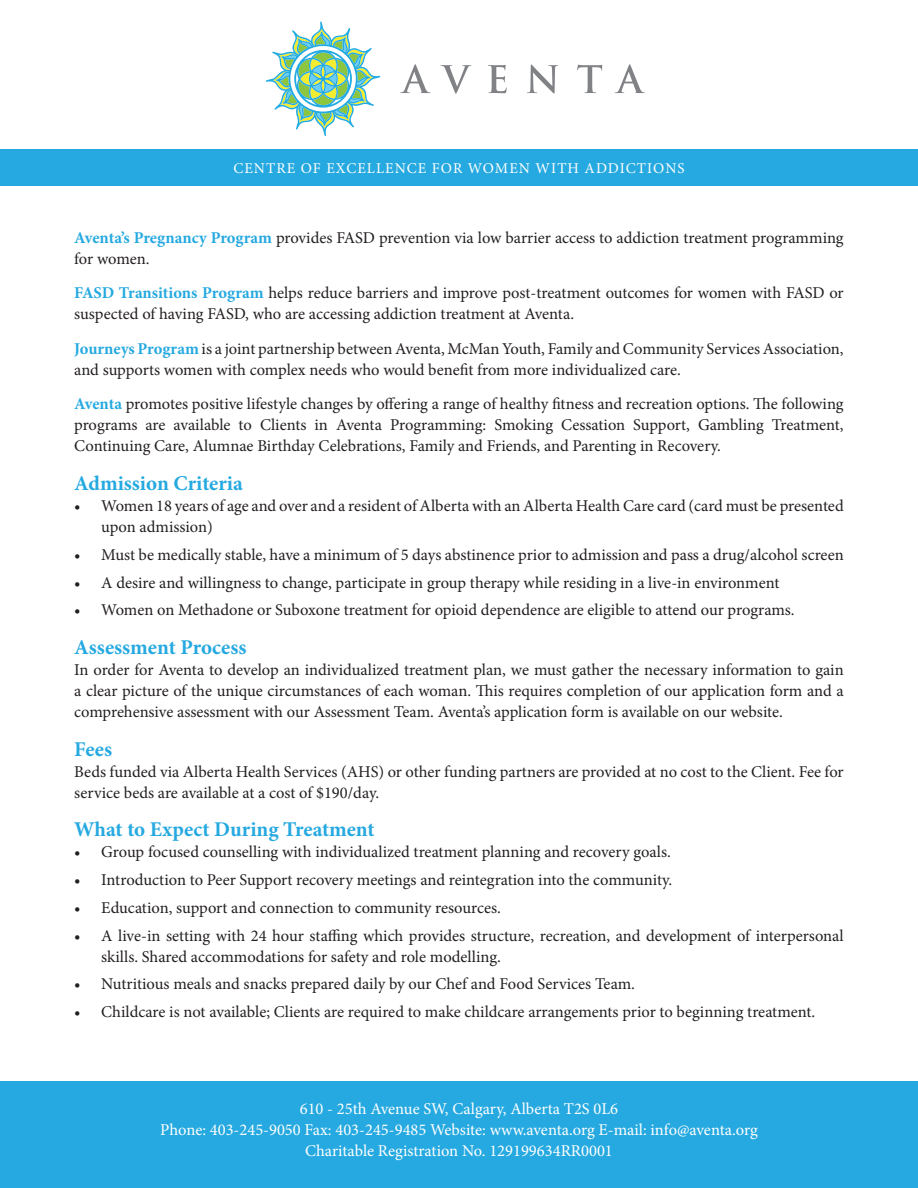
<style>
.page{position:relative;width:918px;height:1188px;background:#fff}
.page>*{position:absolute;margin:0;border:0;box-sizing:border-box;transform-origin:0 0}
.head{font:700 21px "Minion Pro";color:#25a9e0}
.body{font:16.5px/21px "Minion Pro";color:#231f20}
.t1{font:16.5px "Minion Pro";color:#fff}
.t2{font:15px "Minion Pro";letter-spacing:.07em;color:#fff}
.s1{font-weight:700;color:#25a9e0}
</style>
<div class="page">
<div style="left:0;top:149px;width:918px;height:37px;background:#25a9e0"></div>
<svg style="left:266px;top:22px;width:114px;height:114px"></svg>
<svg style="left:400px;top:64px;width:31px;height:29px"></svg>
<svg style="left:440px;top:65px;width:31px;height:29px"></svg>
<svg style="left:488px;top:65px;width:19px;height:28px"></svg>
<svg style="left:527px;top:64px;width:31px;height:30px"></svg>
<svg style="left:577px;top:65px;width:25px;height:28px"></svg>
<svg style="left:615px;top:64px;width:30px;height:29px"></svg>
<div style="left:0;top:1082px;width:918px;height:106px;background:#25a9e0"></div>
<p class="t2" style="left:233px;top:158px;width:453px">CENTRE OF EXCELLENCE FOR WOMEN WITH ADDICTIONS</p>
<p class="body" style="left:74px;top:227px;width:771px"><span class="s1">Aventa’s Pregnancy Program</span> provides FASD prevention via low barrier access to addiction treatment programming for women.</p>
<p class="body" style="left:74px;top:283px;width:771px"><span class="s1">FASD Transitions Program</span> helps reduce barriers and improve post-treatment outcomes for women with FASD or suspected of having FASD, who are accessing addiction treatment at Aventa.</p>
<p class="body" style="left:74px;top:338px;width:771px"><span class="s1">Journeys Program</span> is a joint partnership between Aventa, McMan Youth, Family and Community Services Association, and supports women with complex needs who would benefit from more individualized care.</p>
<p class="body" style="left:74px;top:394px;width:771px;text-align:justify"><span class="s1">Aventa</span> promotes positive lifestyle changes by offering a range of healthy fitness and recreation options. The following programs are available to Clients in Aventa Programming: Smoking Cessation Support, Gambling Treatment, Continuing Care, Alumnae Birthday Celebrations, Family and Friends, and Parenting in Recovery.</p>
<p class="head" style="left:74px;top:469px;width:170px">Admission Criteria</p>
<p class="body" style="left:101px;top:495px;width:744px;text-indent:-27px">• Women 18 years of age and over and a resident of Alberta with an Alberta Health Care card (card must be presented upon admission)</p>
<p class="body" style="left:74px;top:544px;width:771px">• Must be medically stable, have a minimum of 5 days abstinence prior to admission and pass a drug/alcohol screen</p>
<p class="body" style="left:74px;top:572px;width:707px">• A desire and willingness to change, participate in group therapy while residing in a live-in environment</p>
<p class="body" style="left:74px;top:600px;width:722px">• Women on Methadone or Suboxone treatment for opioid dependence are eligible to attend our programs.</p>
<p class="head" style="left:74px;top:632px;width:174px">Assessment Process</p>
<p class="body" style="left:74px;top:659px;width:771px;text-align:justify">In order for Aventa to develop an individualized treatment plan, we must gather the necessary information to gain a clear picture of the unique circumstances of each woman. This requires completion of our application form and a comprehensive assessment with our Assessment Team. Aventa’s application form is available on our website.</p>
<p class="head" style="left:74px;top:734px;width:39px">Fees</p>
<p class="body" style="left:74px;top:761px;width:771px">Beds funded via Alberta Health Services (AHS) or other funding partners are provided at no cost to the Client. Fee for service beds are available at a cost of $190/day.</p>
<p class="head" style="left:74px;top:815px;width:302px">What to Expect During Treatment</p>
<p class="body" style="left:74px;top:842px;width:598px">• Group focused counselling with individualized treatment planning and recovery goals.</p>
<p class="body" style="left:74px;top:869px;width:600px">• Introduction to Peer Support recovery meetings and reintegration into the community.</p>
<p class="body" style="left:74px;top:897px;width:428px">• Education, support and connection to community resources.</p>
<p class="body" style="left:101px;top:925px;width:744px;text-indent:-27px">• A live-in setting with 24 hour staffing which provides structure, recreation, and development of interpersonal skills. Shared accommodations for safety and role modelling.</p>
<p class="body" style="left:74px;top:974px;width:562px">• Nutritious meals and snacks prepared daily by our Chef and Food Services Team.</p>
<p class="body" style="left:74px;top:1001px;width:743px">• Childcare is not available; Clients are required to make childcare arrangements prior to beginning treatment.</p>
<p class="t1" style="left:300px;top:1098px;width:320px">610 - 25th Avenue SW, Calgary, Alberta T2S 0L6</p>
<p class="t1" style="left:160px;top:1119px;width:599px">Phone: 403-245-9050 Fax: 403-245-9485 Website: www.aventa.org E-mail: info@aventa.org</p>
<p class="t1" style="left:305px;top:1140px;width:309px">Charitable Registration No. 129199634RR0001</p>
</div>
